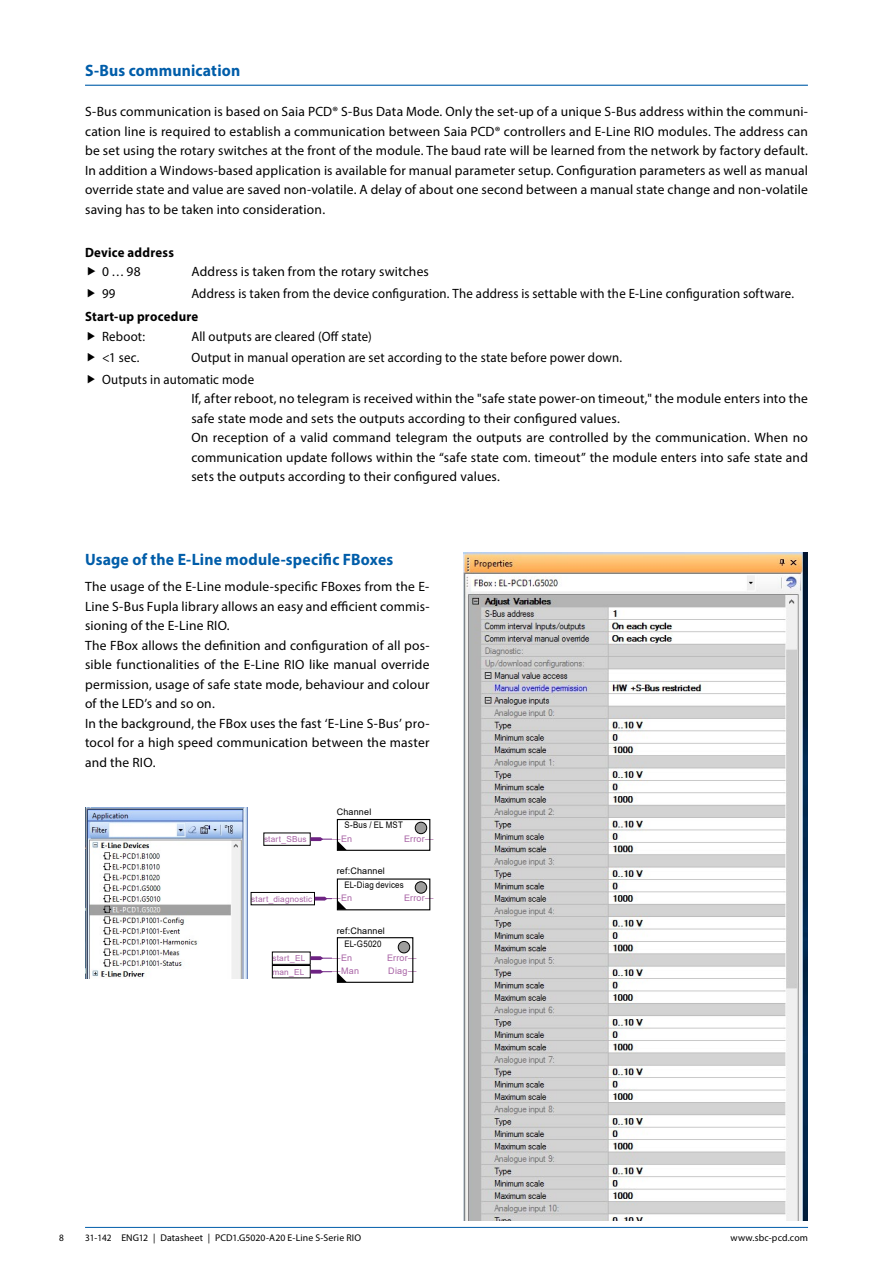
<style>
.page{position:relative;width:893px;height:1263px;background:#fff}
.page>*{position:absolute;margin:0;border:0;box-sizing:border-box;transform-origin:0 0}
.t1{font:700 16.5px "Myriad Pro";letter-spacing:.01em;color:#005da9;scale:.95 1}
.t2{font:13.5px/19.5px "Myriad Pro";letter-spacing:.015em;color:#000}
.t3{font:13.5px/21.5px "Myriad Pro";letter-spacing:.015em;color:#000;scale:.95 1}
.t4{font:700 13.5px "Myriad Pro";letter-spacing:.02em;color:#000;scale:.95 1}
.t5{font:9.75px "Myriad Pro";letter-spacing:.015em;color:#000;scale:.95 1}
.t6{font:9.75px "Myriad Pro";letter-spacing:.015em;color:#000}
.t7{font:9px/13.5px "Arial";letter-spacing:.02em;color:#000}
.t8{font:9px "Arial";letter-spacing:.02em;color:#a863a5}
.t9{font:8.25px/13.5px "Arial";letter-spacing:.02em;color:#a863a5}
</style>
<div class="page">
<div style="left:337px;top:819px;width:93px;height:32px;border:1px solid #000"></div>
<svg style="left:338px;top:841px;width:9px;height:9px"></svg>
<div style="left:415px;top:822px;width:12px;height:12px;background:#9d9d9c;border-radius:50%"></div>
<div style="left:415px;top:822px;width:12px;height:12px;border:1px solid #000;border-radius:50%"></div>
<div style="left:337px;top:937px;width:76px;height:46px;border:1px solid #000"></div>
<svg style="left:338px;top:973px;width:9px;height:9px"></svg>
<div style="left:398px;top:941px;width:12px;height:12px;background:#9d9d9c;border-radius:50%"></div>
<div style="left:398px;top:941px;width:12px;height:12px;border:1px solid #000;border-radius:50%"></div>
<svg style="left:338px;top:901px;width:9px;height:9px"></svg>
<div style="left:415px;top:882px;width:12px;height:11px;background:#9d9d9c;border-radius:50%"></div>
<div style="left:415px;top:881px;width:12px;height:12px;border:1px solid #000;border-radius:50%"></div>
<div style="left:251px;top:892px;width:64px;height:13px;border:1px solid #000"></div>
<div style="left:272px;top:965px;width:38px;height:13px;border:1px solid #000"></div>
<svg style="left:310px;top:837px;width:22px;height:4px"></svg>
<svg style="left:310px;top:956px;width:22px;height:4px"></svg>
<svg style="left:310px;top:970px;width:22px;height:3px"></svg>
<svg style="left:315px;top:897px;width:17px;height:3px"></svg>
<img style="left:85px;top:808px;width:162px;height:170px">
<img style="left:463px;top:553px;width:345px;height:667px">
<hr style="left:85px;top:1227px;width:723px;height:1px;background:#005da9">
<hr style="left:85px;top:85px;width:723px;height:1px;background:#005da9">
<p class="t1" style="left:85px;top:60px;width:165px">S-Bus communication</p>
<p class="t2" style="left:85px;top:102px;width:724px;text-align:justify">S-Bus communication is based on Saia PCD® S-Bus Data Mode. Only the set-up of a unique S-Bus address within the communi&shy;cation line is required to establish a communication between Saia PCD® controllers and E-Line RIO modules. The address can be set using the rotary switches at the front of the module. The baud rate will be learned from the network by factory default.<br>In addition a Windows-based application is available for manual parameter setup. Configuration parameters as well as manual override state and value are saved non-volatile. A delay of about one second between a manual state change and non-volatile saving has to be taken into consideration.</p>
<p class="t4" style="left:85px;top:244px;width:95px">Device address</p>
<p class="t2" style="left:102px;top:262px;width:40px">0…98</p>
<p class="t2" style="left:191px;top:262px;width:239px">Address is taken from the rotary switches</p>
<p class="t3" style="left:102px;top:282px;width:16px">99</p>
<p class="t3" style="left:191px;top:282px;width:636px">Address is taken from the device configuration. The address is settable with the E-Line configuration software.</p>
<p class="t4" style="left:85px;top:308px;width:121px">Start-up procedure</p>
<p class="t3" style="left:102px;top:325px;width:47px">Reboot:</p>
<p class="t3" style="left:191px;top:325px;width:191px">All outputs are cleared (Off state)</p>
<p class="t3" style="left:102px;top:347px;width:41px">&lt;1 sec.</p>
<p class="t3" style="left:102px;top:347px;width:549px;text-indent:89px">Output in manual operation are set according to the state before power down.<br>Outputs in automatic mode</p>
<p class="t2" style="left:191px;top:389px;width:618px">If, after reboot, no telegram is received within the "safe state power-on timeout," the module enters into the safe state mode and sets the outputs according to their configured values.<br>On reception of a valid command telegram the outputs are controlled by the communication. When no communication update follows within the “safe state com. timeout” the module enters into safe state and sets the outputs according to their configured values.</p>
<p class="t1" style="left:85px;top:549px;width:326px">Usage of the E-Line module-specific FBoxes</p>
<p class="t2" style="left:85px;top:577px;width:346px">The usage of the E-Line module-specific FBoxes from the E-Line S-Bus Fupla library allows an easy and efficient commis&shy;sioning of the E-Line RIO.<br>The FBox allows the definition and configuration of all pos&shy;sible functionalities of the E-Line RIO like manual override permission, usage of safe state mode, behaviour and colour of the LED’s and so on.<br>In the background, the FBox uses the fast ‘E-Line S-Bus’ pro&shy;tocol for a high speed communication between the master and the RIO.</p>
<p class="t9" style="left:264px;top:832px;width:44px">start_SBus</p>
<p class="t9" style="left:251px;top:892px;width:62px">start_diagnostic</p>
<p class="t9" style="left:273px;top:951px;width:34px">start_EL man_EL</p>
<p class="t7" style="left:344px;top:804px;width:60px;text-indent:-8px">Channel<br>S-Bus / EL MST</p>
<p class="t8" style="left:332px;top:832px;width:22px">―En</p>
<p class="t8" style="left:404px;top:832px;width:31px">Error―</p>
<p class="t7" style="left:344px;top:864px;width:61px;text-indent:-8px">ref:Channel<br>EL-Diag devices</p>
<p class="t8" style="left:332px;top:892px;width:22px">―En</p>
<p class="t8" style="left:404px;top:892px;width:31px">Error―</p>
<p class="t7" style="left:337px;top:924px;width:50px;text-align:center">ref:Channel<br>EL-G5020</p>
<p class="t8" style="left:332px;top:951px;width:22px">―En</p>
<p class="t8" style="left:387px;top:951px;width:31px">Error―</p>
<p class="t8" style="left:332px;top:965px;width:29px">―Man</p>
<p class="t8" style="left:388px;top:965px;width:30px">Diag―</p>
<p class="t5" style="left:59px;top:1231px;width:7px">8</p>
<p class="t5" style="left:85px;top:1231px;width:292px">31-142 ENG12 | Datasheet | PCD1.G5020-A20 E-Line S-Serie RIO</p>
<p class="t6" style="left:730px;top:1231px;width:79px">www.sbc-pcd.com</p>
</div>
